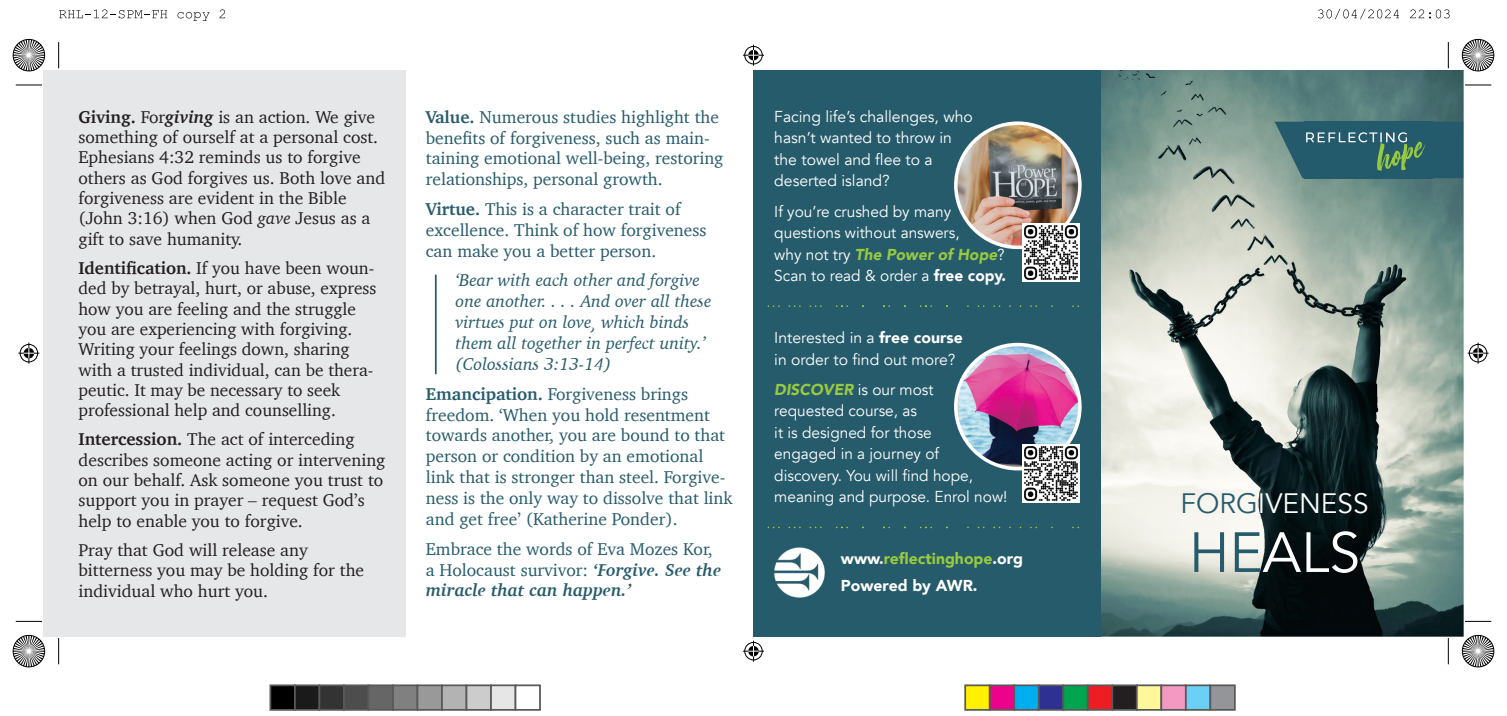
<style>
.page{position:relative;width:1507px;height:716px;background:#fff}
.page>*{position:absolute;margin:0;border:0;box-sizing:border-box;transform-origin:0 0}
.t1{font:56px "Avenir";color:#fff}
.t2{font:28px "Avenir";color:#fff}
.t3{font:17.5px/20.3px "Charter";color:#231f20}
.t4{font:17.5px/20.8px "Charter";color:#265b6c}
.t5{font:italic 17.5px/20.8px "Charter";color:#265b6c}
.t6{font:15.75px/21.5px "Avenir";color:#fff}
.t7{font:900 15.75px "Avenir";color:#98ca40}
.t8{font:900 15.75px "Avenir";color:#fff}
.s1{font-weight:700}
.s2{font-weight:700;font-style:italic}
.s3{font-style:italic}
.s4{font-weight:900;font-style:italic;color:#98ca40}
.s5{font-weight:900}
.s6{color:#fff}
.s7{color:#265b6c}
</style>
<div class="page">
<img style="left:1100px;top:70px;width:363px;height:566px">
<div style="left:44px;top:70px;width:362px;height:566px;background:#e6e7e9"></div>
<hr style="left:435px;top:274px;width:1px;height:100px;background:#265b6c">
<svg style="left:1274px;top:122px;width:188px;height:56px;background:#366972"></svg>
<div style="left:753px;top:70px;width:347px;height:566px;background:#265b6c"></div>
<svg style="left:768px;top:526px;width:311px;height:2px"></svg>
<svg style="left:768px;top:305px;width:311px;height:2px"></svg>
<img style="left:955px;top:344px;width:124px;height:124px;border-radius:50%">
<div style="left:954px;top:342px;width:127px;height:128px;border:4px solid #fff;border-radius:50%"></div>
<img style="left:1022px;top:444px;width:57px;height:58px">
<img style="left:955px;top:123px;width:124px;height:124px;border-radius:50%">
<div style="left:954px;top:121px;width:127px;height:128px;border:4px solid #fff;border-radius:50%"></div>
<img style="left:1022px;top:223px;width:57px;height:58px">
<img style="left:774px;top:547px;width:50px;height:50px">
<svg style="left:59px;top:9px;width:108px;height:9px"></svg>
<svg style="left:177px;top:12px;width:32px;height:9px"></svg>
<svg style="left:219px;top:9px;width:6px;height:9px"></svg>
<svg style="left:1318px;top:9px;width:80px;height:10px"></svg>
<svg style="left:1410px;top:9px;width:39px;height:9px"></svg>
<svg style="left:18px;top:342px;width:21px;height:21px"></svg>
<svg style="left:1467px;top:342px;width:21px;height:21px"></svg>
<svg style="left:743px;top:45px;width:21px;height:21px"></svg>
<svg style="left:743px;top:640px;width:21px;height:21px"></svg>
<svg style="left:13px;top:39px;width:32px;height:32px"></svg>
<svg style="left:1462px;top:39px;width:31px;height:32px"></svg>
<svg style="left:13px;top:635px;width:32px;height:31px"></svg>
<svg style="left:1462px;top:635px;width:31px;height:31px"></svg>
<svg style="left:16px;top:85px;width:26px;height:1px"></svg>
<svg style="left:58px;top:42px;width:1px;height:26px"></svg>
<svg style="left:1447px;top:42px;width:1px;height:26px"></svg>
<svg style="left:1465px;top:85px;width:25px;height:1px"></svg>
<svg style="left:16px;top:620px;width:26px;height:1px"></svg>
<svg style="left:58px;top:638px;width:1px;height:26px"></svg>
<svg style="left:1465px;top:620px;width:25px;height:1px"></svg>
<svg style="left:1447px;top:638px;width:1px;height:26px"></svg>
<div style="left:269px;top:684px;width:27px;height:26px;background:#000;border:2px solid #595959"></div>
<div style="left:294px;top:684px;width:26px;height:26px;background:#1a1a1a;border:2px solid #595959"></div>
<div style="left:318px;top:684px;width:27px;height:26px;background:#333;border:2px solid #595959"></div>
<div style="left:343px;top:684px;width:26px;height:26px;background:#4d4d4d;border:2px solid #595959"></div>
<div style="left:367px;top:684px;width:27px;height:26px;background:#666;border:2px solid #595959"></div>
<div style="left:392px;top:684px;width:26px;height:26px;background:#808080;border:2px solid #595959"></div>
<div style="left:416px;top:684px;width:27px;height:26px;background:#999;border:2px solid #595959"></div>
<div style="left:441px;top:684px;width:26px;height:26px;background:#b3b3b3;border:2px solid #595959"></div>
<div style="left:465px;top:684px;width:27px;height:26px;background:#ccc;border:2px solid #595959"></div>
<div style="left:490px;top:684px;width:26px;height:26px;background:#e6e6e6;border:2px solid #595959"></div>
<div style="left:514px;top:684px;width:27px;height:26px;background:#fff;border:2px solid #595959"></div>
<div style="left:964px;top:684px;width:26px;height:26px;background:#fff101;border:2px solid #595959"></div>
<div style="left:988px;top:684px;width:27px;height:26px;background:#ed028c;border:2px solid #595959"></div>
<div style="left:1013px;top:684px;width:26px;height:26px;background:#00aeef;border:2px solid #595959"></div>
<div style="left:1037px;top:684px;width:27px;height:26px;background:#2e3092;border:2px solid #595959"></div>
<div style="left:1062px;top:684px;width:26px;height:26px;background:#00a54f;border:2px solid #595959"></div>
<div style="left:1086px;top:684px;width:27px;height:26px;background:#ee1d23;border:2px solid #595959"></div>
<div style="left:1111px;top:684px;width:26px;height:26px;background:#231f20;border:2px solid #595959"></div>
<div style="left:1135px;top:684px;width:27px;height:26px;background:#fff79a;border:2px solid #595959"></div>
<div style="left:1160px;top:684px;width:26px;height:26px;background:#f499c2;border:2px solid #595959"></div>
<div style="left:1184px;top:684px;width:27px;height:26px;background:#6bcff6;border:2px solid #595959"></div>
<div style="left:1209px;top:684px;width:26px;height:26px;background:#939598;border:2px solid #595959"></div>
<p class="t3" style="left:78px;top:106px;width:308px"><span class="s1">Giving.</span> For<span class="s2">giving</span> is an action. We give something of ourself at a personal cost.<br>Ephesians 4:32 reminds us to forgive others as God forgives us. Both love and forgiveness are evident in the Bible (John 3:16) when God <span class="s3">gave</span> Jesus as a gift to save humanity.</p>
<p class="t3" style="left:78px;top:257px;width:299px"><span class="s1">Identification.</span> If you have been woun&shy;ded by betrayal, hurt, or abuse, express how you are feeling and the struggle you are experiencing with forgiving.<br>Writing your feelings down, sharing with a trusted individual, can be thera&shy;peutic. It may be necessary to seek professional help and counselling.</p>
<p class="t3" style="left:78px;top:428px;width:308px"><span class="s1">Intercession.</span> The act of interceding describes someone acting or intervening on our behalf. Ask someone you trust to support you in prayer – request God’s help to enable you to forgive.</p>
<p class="t3" style="left:78px;top:539px;width:287px">Pray that God will release any bitterness you may be holding for the individual who hurt you.</p>
<p class="t4" style="left:426px;top:106px;width:299px"><span class="s1">Value.</span> Numerous studies highlight the benefits of forgiveness, such as main&shy;taining emotional well-being, restoring relationships, personal growth.</p>
<p class="t4" style="left:426px;top:198px;width:282px"><span class="s1">Virtue.</span> This is a character trait of excellence. Think of how forgiveness can make you a better person.</p>
<p class="t5" style="left:455px;top:269px;width:257px">‘Bear with each other and forgive one another. . . . And over all these virtues put on love, which binds them all together in perfect unity.’ (Colossians 3:13-14)</p>
<p class="t4" style="left:426px;top:382px;width:308px"><span class="s1">Emancipation.</span> Forgiveness brings freedom. ‘When you hold resentment towards another, you are bound to that person or condition by an emotional link that is stronger than steel. Forgive&shy;ness is the only way to dissolve that link and get free’ (Katherine Ponder).</p>
<p class="t4" style="left:426px;top:537px;width:297px">Embrace the words of Eva Mozes Kor, a Holocaust survivor: <span class="s2">‘Forgive. See the miracle that can happen.’</span></p>
<p class="t6" style="left:774px;top:106px;width:200px">Facing life’s challenges, who hasn’t wanted to throw in the towel and flee to a deserted island?</p>
<p class="t6" style="left:774px;top:200px;width:233px">If you’re crushed by many questions without answers,<br>why not try <span class="s4">The Power of Hope</span>?<br>Scan to read &amp; order a <span class="s5">free copy.</span></p>
<p class="t6" style="left:774px;top:327px;width:190px">Interested in a <span class="s5">free course </span>in order to find out more?</p>
<p class="t6" style="left:774px;top:378px;width:235px"><span class="s4">DISCOVER</span> is our most<br>requested course, as<br>it is designed for those<br>engaged in a journey of discovery. You will find hope, meaning and purpose. Enrol now!</p>
<p class="t7" style="left:840px;top:548px;width:183px"><span class="s6">www.</span>reflectinghope<span class="s6">.org</span></p>
<p class="t8" style="left:840px;top:574px;width:138px">Powered by AWR.</p>
<h2 class="t2" style="left:1180px;top:485px;width:189px"><span class="s7">FORG</span>IVENESS</h2>
<h1 class="t1" style="left:1188px;top:515px;width:173px"><span class="s7">HE</span>ALS</h1>
</div>
